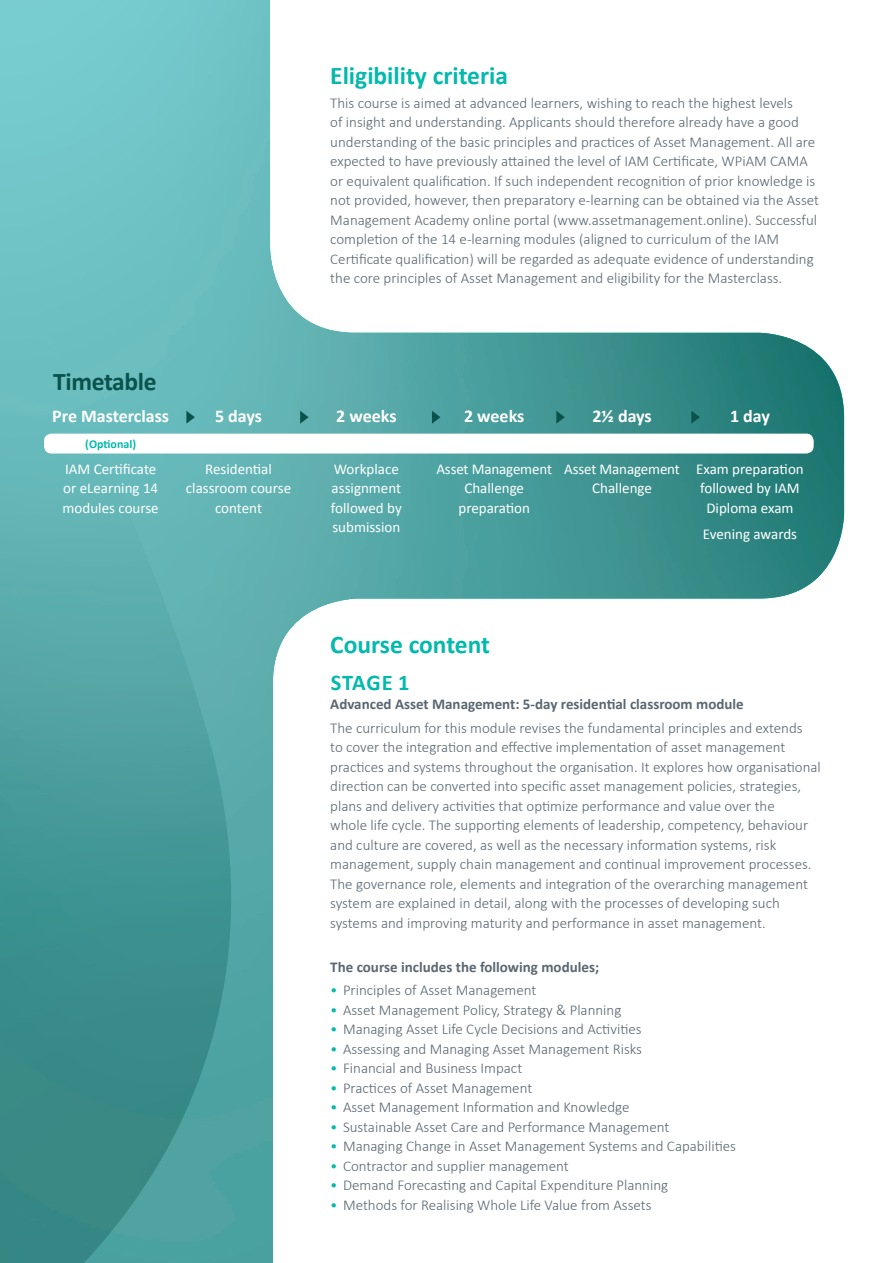
<style>
.page{position:relative;width:893px;height:1263px;background:#fff}
.page>*{position:absolute;margin:0;border:0;box-sizing:border-box;transform-origin:0 0}
.t1{font:700 25.5px "Calibri";color:#03b9ac}
.t2{font:700 25.5px "Calibri";letter-spacing:-.015em;color:#0a524c}
.t3{font:700 22.5px "Calibri";letter-spacing:.03em;color:#03b9ac}
.t4{font:700 18px "Calibri";color:#fff}
.t5{font:300 15px/19.5px "Calibri";color:#5a6671}
.t6{font:15px/19.5px "Calibri";color:#fff;text-align:center}
.t7{font:700 15px "Calibri";color:#5a6671}
.t8{font:700 12px "Calibri";color:#03b9ac}
.s1{color:#03b9ac}
</style>
<div class="page">
<img style="left:0;top:0;width:844px;height:1263px">
<img style="left:0;top:232px;width:270px;height:1031px">
<div style="left:44px;top:434px;width:770px;height:19px;background:#fff;border-radius:8px"></div>
<svg style="left:186px;top:411px;width:9px;height:13px"></svg>
<svg style="left:300px;top:411px;width:9px;height:13px"></svg>
<svg style="left:432px;top:411px;width:8px;height:13px"></svg>
<svg style="left:556px;top:411px;width:9px;height:13px"></svg>
<svg style="left:691px;top:411px;width:9px;height:13px"></svg>
<p class="t2" style="left:53px;top:365px;width:105px">Timetable</p>
<p class="t4" style="left:52px;top:405px;width:118px">Pre Masterclass</p>
<p class="t8" style="left:85px;top:436px;width:52px">(Optional)</p>
<p class="t6" style="left:63px;top:459px;width:98px;text-align:left">IAM Certificate or eLearning 14 modules course</p>
<p class="t4" style="left:215px;top:405px;width:49px">5 days</p>
<p class="t6" style="left:186px;top:459px;width:107px">Residential classroom course content</p>
<p class="t1" style="left:330px;top:59px;width:179px">Eligibility criteria</p>
<p class="t5" style="left:330px;top:92px;width:490px">This course is aimed at advanced learners, wishing to reach the highest levels<br>of insight and understanding. Applicants should therefore already have a good understanding of the basic principles and practices of Asset Management. All are expected to have previously attained the level of IAM Certificate, WPiAM CAMA or equivalent qualification. If such independent recognition of prior knowledge is not provided, however, then preparatory e-learning can be obtained via the Asset Management Academy online portal (www.assetmanagement.online). Successful completion of the 14 e-learning modules (aligned to curriculum of the IAM Certificate qualification) will be regarded as adequate evidence of understanding the core principles of Asset Management and eligibility for the Masterclass.</p>
<p class="t4" style="left:336px;top:405px;width:62px">2 weeks</p>
<p class="t6" style="left:331px;top:459px;width:72px;text-align:left">Workplace assignment followed by submission</p>
<p class="t4" style="left:464px;top:405px;width:62px">2 weeks</p>
<p class="t6" style="left:436px;top:459px;width:117px">Asset Management<br>Challenge preparation</p>
<p class="t4" style="left:592px;top:405px;width:61px">2½ days</p>
<p class="t6" style="left:564px;top:459px;width:117px">Asset Management<br>Challenge</p>
<p class="t4" style="left:730px;top:405px;width:41px">1 day</p>
<p class="t6" style="left:696px;top:459px;width:109px">Exam preparation followed by IAM<br>Diploma exam</p>
<p class="t6" style="left:703px;top:524px;width:96px">Evening awards</p>
<p class="t1" style="left:330px;top:628px;width:161px">Course content</p>
<p class="t3" style="left:331px;top:668px;width:80px">STAGE 1</p>
<p class="t7" style="left:330px;top:694px;width:415px">Advanced Asset Management: 5-day residential classroom module</p>
<p class="t5" style="left:330px;top:717px;width:492px">The curriculum for this module revises the fundamental principles and extends<br>to cover the integration and effective implementation of asset management practices and systems throughout the organisation. It explores how organisational direction can be converted into specific asset management policies, strategies, plans and delivery activities that optimize performance and value over the<br>whole life cycle. The supporting elements of leadership, competency, behaviour and culture are covered, as well as the necessary information systems, risk management, supply chain management and continual improvement processes.<br>The governance role, elements and integration of the overarching management system are explained in detail, along with the processes of developing such systems and improving maturity and performance in asset management.</p>
<p class="t7" style="left:330px;top:957px;width:270px">The course includes the following modules;</p>
<p class="t5" style="left:330px;top:980px;width:208px"><span class="s1">•</span> Principles of Asset Management</p>
<p class="t5" style="left:330px;top:999px;width:293px"><span class="s1">•</span> Asset Management Policy, Strategy &amp; Planning</p>
<p class="t5" style="left:330px;top:1019px;width:313px"><span class="s1">•</span> Managing Asset Life Cycle Decisions and Activities</p>
<p class="t5" style="left:330px;top:1038px;width:313px"><span class="s1">•</span> Assessing and Managing Asset Management Risks</p>
<p class="t5" style="left:330px;top:1058px;width:194px"><span class="s1">•</span> Financial and Business Impact</p>
<p class="t5" style="left:330px;top:1077px;width:203px"><span class="s1">•</span> Practices of Asset Management</p>
<p class="t5" style="left:330px;top:1097px;width:301px"><span class="s1">•</span> Asset Management Information and Knowledge</p>
<p class="t5" style="left:330px;top:1116px;width:341px"><span class="s1">•</span> Sustainable Asset Care and Performance Management</p>
<p class="t5" style="left:330px;top:1136px;width:407px"><span class="s1">•</span> Managing Change in Asset Management Systems and Capabilities</p>
<p class="t5" style="left:330px;top:1155px;width:240px"><span class="s1">•</span> Contractor and supplier management</p>
<p class="t5" style="left:330px;top:1175px;width:339px"><span class="s1">•</span> Demand Forecasting and Capital Expenditure Planning</p>
<p class="t5" style="left:330px;top:1194px;width:323px"><span class="s1">•</span> Methods for Realising Whole Life Value from Assets</p>
</div>
